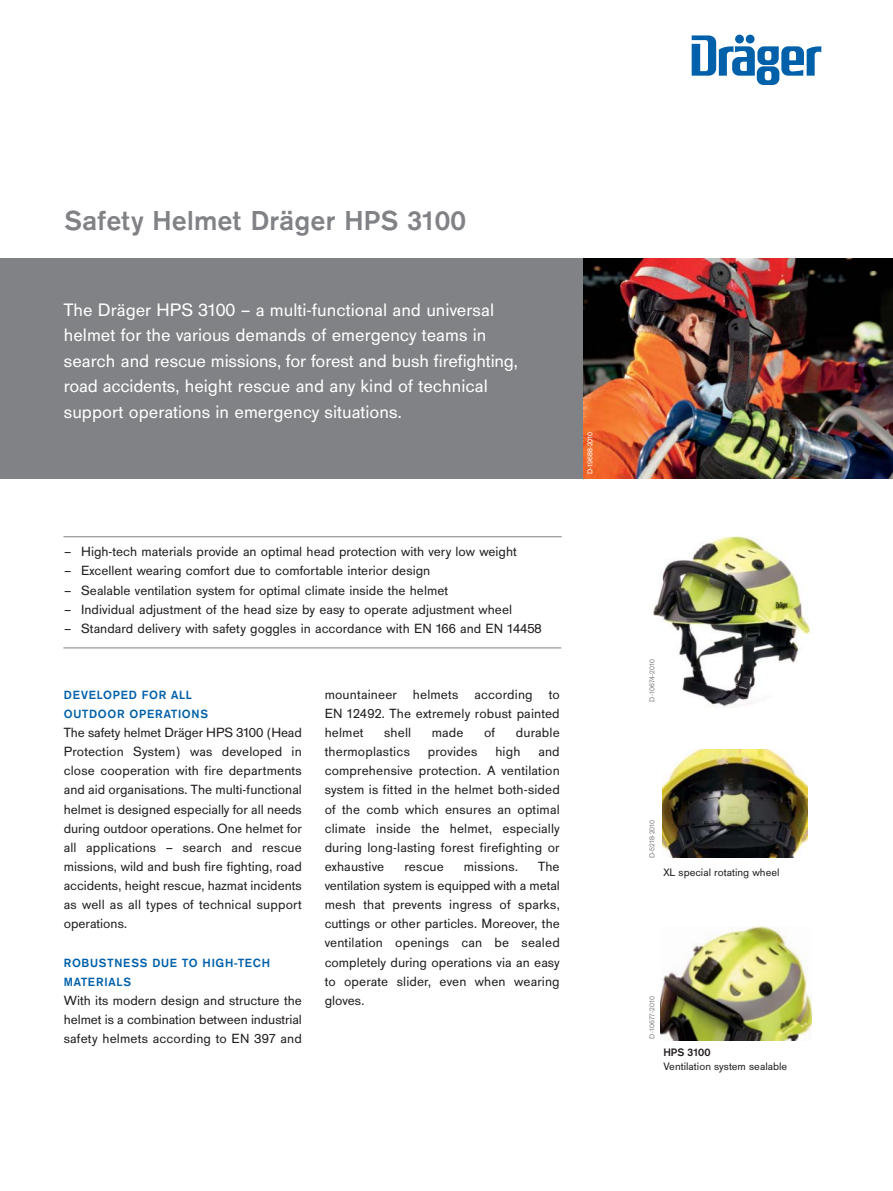
<style>
.page{position:relative;width:893px;height:1191px;background:#fff}
.page>*{position:absolute;margin:0;border:0;box-sizing:border-box;transform-origin:0 0}
.t1{font:700 28.5px "Draeger San";letter-spacing:.005em;color:#808285}
.t2{font:18.75px/25.5px "Draeger San";color:#fff}
.t3{font:13.8px/19.2px "Draeger San";color:#231f20;text-align:justify}
.t4{font:700 12.3px/19.2px "Draeger San";letter-spacing:.055em;color:#0060a9}
.t5{font:11.25px "Draeger San";color:#231f20}
.t6{font:700 11.25px "Draeger San";color:#231f20}
.t7{font:7.5px "Draeger San";color:#808285}
.t8{font:7.5px "Draeger San";color:#fff}
</style>
<div class="page">
<img style="left:583px;top:258px;width:310px;height:220px">
<div style="left:0;top:258px;width:583px;height:220px;background:#808285"></div>
<svg style="left:692px;top:35px;width:129px;height:50px"></svg>
<div style="left:735px;top:35px;width:9px;height:8px;background:#0060a9;border-radius:50%"></div>
<div style="left:746px;top:35px;width:8px;height:8px;background:#0060a9;border-radius:50%"></div>
<img style="left:662px;top:749px;width:145px;height:109px">
<img style="left:660px;top:926px;width:151px;height:114px">
<hr style="left:63px;top:647px;width:498px;height:1px;background:#808285">
<hr style="left:63px;top:536px;width:499px;height:1px;background:#808285">
<img style="left:653px;top:536px;width:158px;height:172px">
<h1 class="t1" style="left:64px;top:209px;width:403px">Safety Helmet Dräger HPS 3100</h1>
<p class="t2" style="left:64px;top:299px;width:456px">The Dräger HPS 3100 – a multi-functional and universal helmet for the various demands of emergency teams in search and rescue missions, for forest and bush firefighting, road accidents, height rescue and any kind of technical support operations in emergency situations.</p>
<p class="t8" style="left:587px;top:474px;width:44px;rotate:-90deg">D-19688-2010</p>
<p class="t3" style="left:64px;top:543px;width:454px">– High-tech materials provide an optimal head protection with very low weight</p>
<p class="t3" style="left:64px;top:562px;width:368px">– Excellent wearing comfort due to comfortable interior design</p>
<p class="t3" style="left:64px;top:581px;width:385px">– Sealable ventilation system for optimal climate inside the helmet</p>
<p class="t3" style="left:64px;top:601px;width:449px">– Individual adjustment of the head size by easy to operate adjustment wheel</p>
<p class="t3" style="left:64px;top:620px;width:479px">– Standard delivery with safety goggles in accordance with EN 166 and EN 14458</p>
<p class="t4" style="left:64px;top:685px;width:146px">DEVELOPED FOR ALL<br>OUTDOOR OPERATIONS</p>
<p class="t3" style="left:64px;top:724px;width:240px">The safety helmet Dräger HPS 3100 (Head Protection System) was developed in close cooperation with fire departments and aid organisations. The multi-functional helmet is designed especially for all needs during outdoor operations. One helmet for all applications – search and rescue missions, wild and bush fire fighting, road accidents, height rescue, hazmat incidents as well as all types of technical support operations.</p>
<p class="t4" style="left:64px;top:953px;width:208px">ROBUSTNESS DUE TO HIGH-TECH<br>MATERIALS</p>
<p class="t3" style="left:64px;top:992px;width:240px">With its modern design and structure the helmet is a combination between industrial safety helmets according to EN 397 and</p>
<p class="t3" style="left:325px;top:685px;width:237px">mountaineer helmets according to EN 12492. The extremely robust painted helmet</p>
<p class="t3" style="left:384px;top:724px;width:29px">shell</p>
<p class="t3" style="left:432px;top:724px;width:33px">made</p>
<p class="t3" style="left:484px;top:724px;width:13px">of</p>
<p class="t3" style="left:516px;top:724px;width:45px">durable</p>
<p class="t3" style="left:325px;top:743px;width:87px">thermoplastics</p>
<p class="t3" style="left:428px;top:743px;width:51px">provides</p>
<p class="t3" style="left:495px;top:743px;width:27px">high</p>
<p class="t3" style="left:325px;top:743px;width:237px;text-indent:214px">and comprehensive protection. A ventilation system is fitted in the helmet both-sided of the comb which ensures an optimal climate inside the helmet, especially during long-lasting forest firefighting or exhaustive</p>
<p class="t3" style="left:325px;top:858px;width:237px;text-indent:213px">The ventilation system is equipped with a metal mesh that prevents ingress of sparks, cuttings or other particles. Moreover, the ventilation openings can be sealed completely during operations via an easy to operate slider, even when wearing gloves.</p>
<p class="t3" style="left:404px;top:858px;width:41px">rescue</p>
<p class="t3" style="left:464px;top:858px;width:56px">missions.</p>
<p class="t7" style="left:649px;top:701px;width:44px;rotate:-90deg">D-10674-2010</p>
<p class="t7" style="left:649px;top:858px;width:40px;rotate:-90deg">D-5218-2010</p>
<p class="t5" style="left:663px;top:867px;width:118px">XL special rotating wheel</p>
<p class="t7" style="left:649px;top:1038px;width:44px;rotate:-90deg">D-10677-2010</p>
<p class="t6" style="left:663px;top:1048px;width:49px">HPS 3100</p>
<p class="t5" style="left:663px;top:1061px;width:125px">Ventilation system sealable</p>
</div>
